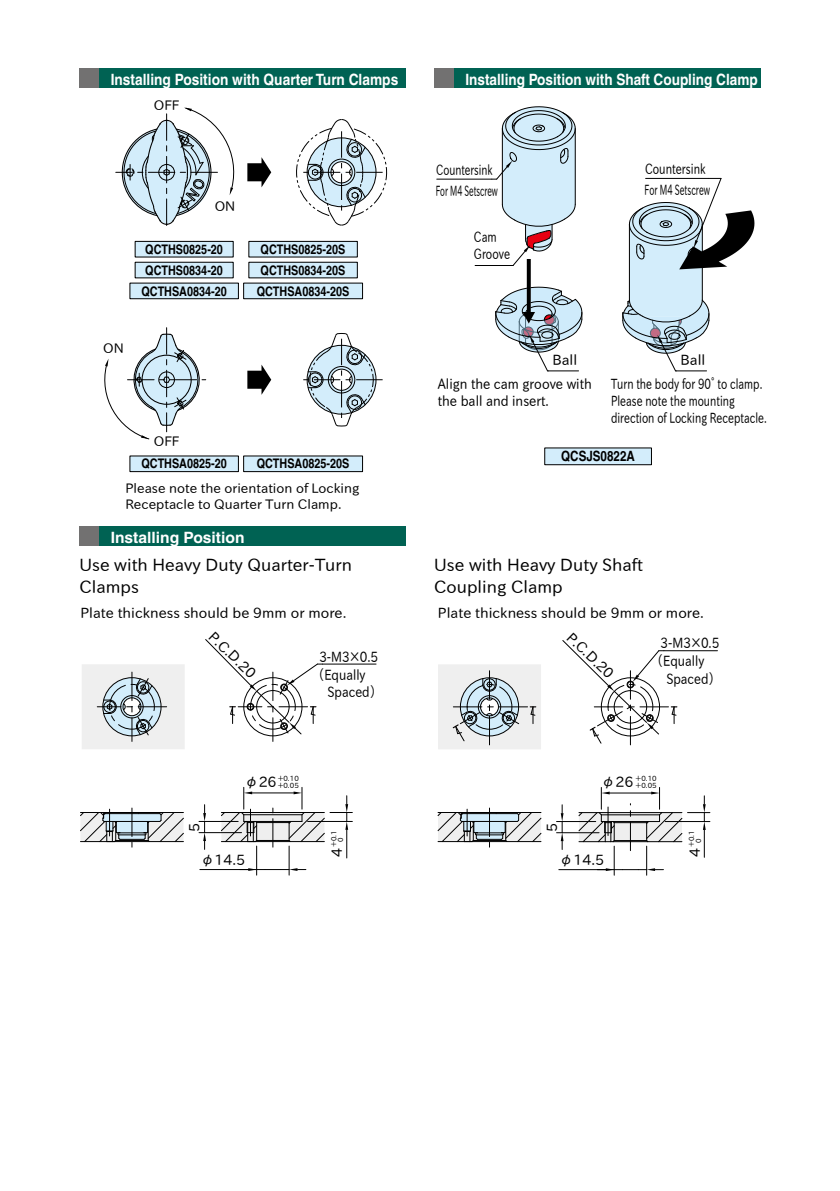
<style>
.page{position:relative;width:840px;height:1191px;background:#fff}
.page>*{position:absolute;margin:0;border:0;box-sizing:border-box;transform-origin:0 0}
.t1{font:17px/22px "IPAP Gothic";color:#000}
.t2{font:700 15.6px "Helvetica LT Std";color:#fff;scale:.87 1}
.t3{font:700 15.6px "Helvetica LT Std";color:#fff;scale:.88 1}
.t4{font:700 15.6px "Helvetica LT Std";color:#fff}
.t5{font:14.2px "IPAP Gothic";color:#000}
.t6{font:14.2px/17px "IPAP Gothic";color:#000;scale:.73 1}
.t7{font:14.2px/18.2px "IPAP Gothic";color:#000;scale:.85 1}
.t8{font:14.2px/17px "IPAP Gothic";color:#000;scale:.9 1}
.t9{font:14.2px/21px "IPAP Gothic";color:#000;scale:.75 1}
.t10{font:14.2px/21px "IPAP Gothic";color:#000;scale:.7 1}
.t11{font:700 14.2px "Helvetica LT Std";color:#000;scale:.82 1}
.t12{font:700 13.2px "Helvetica LT Std";color:#000;scale:.82 1}
.t13{font:13.2px/15.8px "IPAP Gothic";color:#000}
.t14{font:7.2px/6.8px "IPAP Gothic";color:#000;text-align:right}
.s1{font-size:14.2px}
</style>
<div class="page">
<div style="left:79px;top:68px;width:20px;height:20px;background:#727171"></div>
<div style="left:99px;top:68px;width:306px;height:20px;background:#006253"></div>
<div style="left:434px;top:68px;width:20px;height:20px;background:#727171"></div>
<div style="left:454px;top:68px;width:306px;height:20px;background:#006253"></div>
<div style="left:79px;top:526px;width:20px;height:20px;background:#727171"></div>
<div style="left:99px;top:526px;width:306px;height:20px;background:#006253"></div>
<svg style="left:296px;top:119px;width:92px;height:107px"></svg>
<svg style="left:303px;top:333px;width:79px;height:93px"></svg>
<div style="left:243px;top:456px;width:119px;height:15px;background:#d3edfb"></div>
<div style="left:130px;top:456px;width:108px;height:15px;background:#d3edfb"></div>
<div style="left:249px;top:241px;width:108px;height:16px;background:#d3edfb"></div>
<div style="left:135px;top:241px;width:98px;height:16px;background:#d3edfb"></div>
<div style="left:249px;top:262px;width:108px;height:16px;background:#d3edfb"></div>
<div style="left:135px;top:262px;width:98px;height:16px;background:#d3edfb"></div>
<div style="left:243px;top:283px;width:119px;height:16px;background:#d3edfb"></div>
<div style="left:130px;top:283px;width:108px;height:16px;background:#d3edfb"></div>
<svg style="left:247px;top:157px;width:24px;height:30px"></svg>
<svg style="left:247px;top:364px;width:24px;height:31px"></svg>
<div style="left:130px;top:456px;width:108px;height:16px;border:1px solid #000"></div>
<div style="left:243px;top:456px;width:119px;height:16px;border:1px solid #000"></div>
<div style="left:135px;top:241px;width:98px;height:16px;border:1px solid #000"></div>
<div style="left:248px;top:241px;width:109px;height:16px;border:1px solid #000"></div>
<div style="left:130px;top:283px;width:108px;height:16px;border:1px solid #000"></div>
<div style="left:243px;top:283px;width:119px;height:16px;border:1px solid #000"></div>
<svg style="left:116px;top:108px;width:119px;height:118px"></svg>
<svg style="left:104px;top:328px;width:102px;height:111px"></svg>
<div style="left:544px;top:448px;width:107px;height:17px;background:#d3edfb"></div>
<div style="left:544px;top:448px;width:107px;height:17px;border:1px solid #000"></div>
<hr style="left:475px;top:265px;width:37px;height:1px;background:#000">
<hr style="left:436px;top:179px;width:55px;height:1px;background:#000">
<svg style="left:491px;top:106px;width:91px;height:265px"></svg>
<svg style="left:622px;top:178px;width:132px;height:193px"></svg>
<hr style="left:322px;top:663px;width:54px;height:1px;background:#000">
<svg style="left:80px;top:808px;width:104px;height:39px"></svg>
<svg style="left:82px;top:664px;width:102px;height:85px"></svg>
<svg style="left:205px;top:639px;width:117px;height:102px"></svg>
<hr style="left:200px;top:869px;width:56px;height:1px;background:#000">
<hr style="left:199px;top:832px;width:42px;height:1px;background:#000">
<hr style="left:199px;top:821px;width:39px;height:1px;background:#000">
<svg style="left:203px;top:804px;width:3px;height:45px"></svg>
<svg style="left:220px;top:787px;width:132px;height:88px"></svg>
<svg style="left:437px;top:808px;width:104px;height:39px"></svg>
<hr style="left:663px;top:650px;width:54px;height:1px;background:#000">
<svg style="left:562px;top:640px;width:114px;height:105px"></svg>
<svg style="left:438px;top:664px;width:102px;height:85px"></svg>
<hr style="left:556px;top:821px;width:39px;height:1px;background:#000">
<hr style="left:556px;top:832px;width:42px;height:1px;background:#000">
<svg style="left:560px;top:804px;width:3px;height:45px"></svg>
<hr style="left:558px;top:869px;width:56px;height:1px;background:#000">
<svg style="left:578px;top:787px;width:131px;height:88px"></svg>
<p class="t3" style="left:111px;top:70px;width:328px">Installing Position with Quarter Turn Clamps</p>
<p class="t2" style="left:465px;top:70px;width:337px">Installing Position with Shaft Coupling Clamp</p>
<p class="t13" style="left:154px;top:98px;width:27px">OFF</p>
<p class="t13" style="left:214px;top:198px;width:22px">ON</p>
<p class="t13" style="left:103px;top:341px;width:22px">ON</p>
<p class="t12" style="left:145px;top:241px;width:96px">QCTHS0825-20</p>
<p class="t12" style="left:260px;top:241px;width:105px">QCTHS0825-20S</p>
<p class="t12" style="left:145px;top:262px;width:96px">QCTHS0834-20</p>
<p class="t12" style="left:260px;top:262px;width:105px">QCTHS0834-20S</p>
<p class="t12" style="left:141px;top:283px;width:106px">QCTHSA0834-20</p>
<p class="t12" style="left:256px;top:283px;width:114px">QCTHSA0834-20S</p>
<p class="t13" style="left:154px;top:434px;width:27px">OFF</p>
<p class="t12" style="left:141px;top:456px;width:106px">QCTHSA0825-20</p>
<p class="t12" style="left:256px;top:456px;width:114px">QCTHSA0825-20S</p>
<p class="t13" style="left:125px;top:481px;width:235px">Please note the orientation of Locking<br>Receptacle to Quarter Turn Clamp.</p>
<p class="t4" style="left:111px;top:527px;width:135px">Installing Position</p>
<p class="t1" style="left:79px;top:554px;width:274px">Use with Heavy Duty Quarter-Turn<br>Clamps</p>
<p class="t5" style="left:80px;top:605px;width:267px">Plate thickness should be 9mm or more.</p>
<p class="t5" style="left:217px;top:628px;width:61px;rotate:44deg">P.C.D.20</p>
<p class="t7" style="left:319px;top:648px;width:71px">3-M3×0.5</p>
<p class="t7" style="left:317px;top:666px;width:58px">（Equally</p>
<p class="t7" style="left:327px;top:683px;width:59px">Spaced）</p>
<p class="t5" style="left:186px;top:831px;width:10px;rotate:-90deg">5</p>
<p class="t14" style="left:244px;top:775px;width:56px"><span class="s1">φ26</span> ＋0.10＋0.05</p>
<p class="t5" style="left:200px;top:851px;width:46px">φ14.5</p>
<p class="t14" style="left:330px;top:842px;width:13px;text-align:left;text-indent:-15px;rotate:-90deg"><span class="s1">4</span> ＋0.1<br>0</p>
<p class="t10" style="left:435px;top:159px;width:90px">Countersink<br>For M4 Setscrew</p>
<p class="t9" style="left:473px;top:229px;width:50px;line-height:17px">Cam<br>Groove</p>
<p class="t5" style="left:552px;top:351px;width:26px">Ball</p>
<p class="t9" style="left:644px;top:159px;width:89px">Countersink<br>For M4 Setscrew</p>
<p class="t5" style="left:680px;top:351px;width:26px">Ball</p>
<p class="t8" style="left:437px;top:376px;width:173px">Align the cam groove with the ball and insert.</p>
<p class="t6" style="left:610px;top:376px;width:215px">Turn the body for 90° to clamp.<br>Please note the mounting direction of Locking Receptacle.</p>
<p class="t11" style="left:561px;top:448px;width:91px">QCSJS0822A</p>
<p class="t1" style="left:434px;top:554px;width:210px">Use with Heavy Duty Shaft<br>Coupling Clamp</p>
<p class="t5" style="left:438px;top:605px;width:267px">Plate thickness should be 9mm or more.</p>
<p class="t5" style="left:574px;top:629px;width:61px;rotate:44deg">P.C.D.20</p>
<p class="t7" style="left:656px;top:634px;width:75px">3-M3×0.5（Equally</p>
<p class="t7" style="left:666px;top:670px;width:59px">Spaced）</p>
<p class="t5" style="left:543px;top:831px;width:10px;rotate:-90deg">5</p>
<p class="t14" style="left:600px;top:775px;width:57px"><span class="s1">φ26</span> ＋0.10＋0.05</p>
<p class="t5" style="left:559px;top:851px;width:46px">φ14.5</p>
<p class="t14" style="left:688px;top:842px;width:13px;text-align:left;text-indent:-14px;rotate:-90deg"><span class="s1">4</span>＋0.1<br>0</p>
</div>
